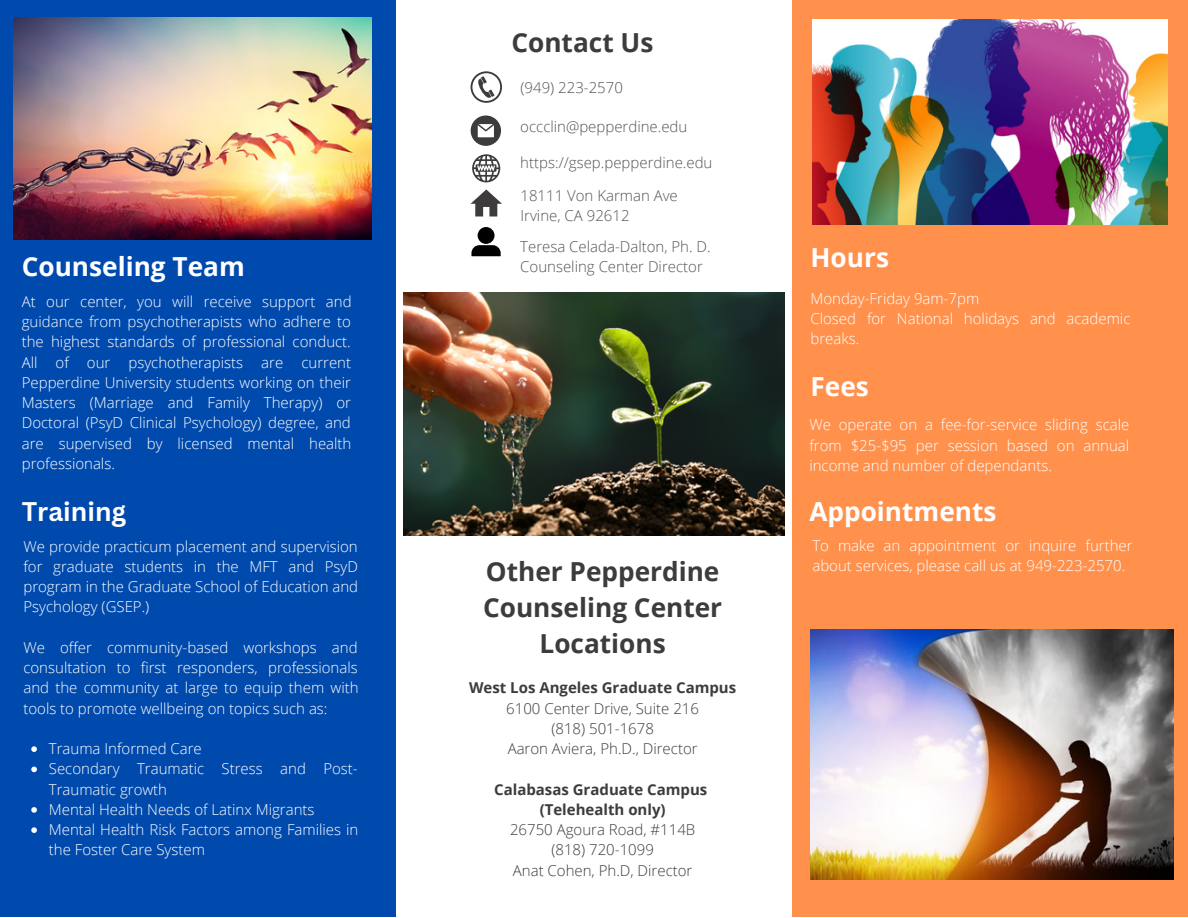
<style>
.page{position:relative;width:1188px;height:918px;background:#fff}
.page>*{position:absolute;margin:0;border:0;box-sizing:border-box;transform-origin:0 0}
.t1{font:700 26.25px/36px "Open Sans";color:#3d3b3b;text-align:center}
.t2{font:700 26.25px "Open Sans";color:#fff}
.t3{font:700 26.25px "Canva Sans";color:#fff}
.t4{font:300 15px/20.2px "Open Sans";color:#fff;text-align:justify}
.t5{font:300 15px/20.2px "Open Sans";color:#545454}
.t6{font:300 15px/20.2px "Open Sans";color:#3d3b3b;text-align:center}
.t7{font:700 15px/20.2px "Open Sans";color:#3d3b3b;text-align:center}
</style>
<div class="page">
<div style="left:0;top:0;width:396px;height:917px;background:#004aad"></div>
<div style="left:792px;top:0;width:396px;height:917px;background:#ff914d"></div>
<img style="left:812px;top:20px;width:356px;height:205px">
<svg style="left:471px;top:71px;width:31px;height:32px"></svg>
<svg style="left:471px;top:116px;width:30px;height:30px"></svg>
<svg style="left:471px;top:189px;width:31px;height:27px"></svg>
<svg style="left:472px;top:154px;width:28px;height:28px"></svg>
<img style="left:14px;top:18px;width:358px;height:222px">
<img style="left:403px;top:293px;width:382px;height:243px">
<svg style="left:471px;top:227px;width:30px;height:29px"></svg>
<img style="left:811px;top:629px;width:363px;height:250px">
<svg style="left:31px;top:746px;width:6px;height:6px"></svg>
<svg style="left:31px;top:767px;width:6px;height:5px"></svg>
<svg style="left:31px;top:807px;width:6px;height:6px"></svg>
<svg style="left:31px;top:827px;width:6px;height:6px"></svg>
<h1 class="t2" style="left:22px;top:248px;width:225px">Counseling Team</h1>
<p class="t4" style="left:22px;top:291px;width:331px">At our center, you will receive support and guidance from psychotherapists who adhere to the highest standards of professional conduct.<br>All of our psychotherapists are current Pepperdine University students working on their Masters (Marriage and Family Therapy) or Doctoral (PsyD Clinical Psychology) degree, and are supervised by licensed mental health professionals.</p>
<h1 class="t3" style="left:22px;top:493px;width:106px">Training</h1>
<p class="t4" style="left:23px;top:536px;width:336px">We provide practicum placement and supervision for graduate students in the MFT and PsyD program in the Graduate School of Education and Psychology (GSEP.)</p>
<p class="t4" style="left:23px;top:637px;width:337px">We offer community-based workshops and consultation to first responders, professionals and the community at large to equip them with tools to promote wellbeing on topics such as:</p>
<p class="t4" style="left:49px;top:738px;width:311px;text-align:left">Trauma Informed Care<br>Secondary Traumatic Stress and Post-<br>Traumatic growth<br>Mental Health Needs of Latinx Migrants<br>Mental Health Risk Factors among Families in the Foster Care System</p>
<h1 class="t1" style="left:511px;top:23px;width:144px">Contact Us</h1>
<p class="t5" style="left:521px;top:78px;width:104px">(949) 223-2570</p>
<p class="t5" style="left:520px;top:116px;width:169px">occclin@pepperdine.edu</p>
<p class="t5" style="left:520px;top:152px;width:194px">https://gsep.pepperdine.edu</p>
<p class="t5" style="left:521px;top:185px;width:159px">18111 Von Karman Ave<br>Irvine, CA 92612</p>
<p class="t5" style="left:520px;top:236px;width:192px">Teresa Celada-Dalton, Ph. D.<br>Counseling Center Director</p>
<h1 class="t2" style="left:811px;top:239px;width:80px">Hours</h1>
<p class="t4" style="left:811px;top:288px;width:321px;text-align:left">Monday-Friday 9am-7pm<br>Closed for National holidays and academic breaks.</p>
<h1 class="t2" style="left:811px;top:368px;width:60px">Fees</h1>
<p class="t4" style="left:809px;top:414px;width:321px">We operate on a fee-for-service sliding scale from $25-$95 per session based on annual income and number of dependants.</p>
<h1 class="t2" style="left:809px;top:493px;width:189px">Appointments</h1>
<p class="t4" style="left:812px;top:535px;width:322px">To make an appointment or inquire further</p>
<h1 class="t1" style="left:486px;top:553px;width:235px">Other Pepperdine</h1>
<p class="t4" style="left:812px;top:555px;width:314px">about services, please call us at 949-223-2570.</p>
<h1 class="t1" style="left:483px;top:589px;width:241px">Counseling Center<br>Locations</h1>
<p class="t7" style="left:469px;top:678px;width:269px">West Los Angeles Graduate Campus</p>
<p class="t6" style="left:506px;top:698px;width:194px">6100 Center Drive, Suite 216 (818) 501-1678<br>Aaron Aviera, Ph.D., Director</p>
<p class="t7" style="left:494px;top:779px;width:215px">Calabasas Graduate Campus (Telehealth only)</p>
<p class="t6" style="left:510px;top:819px;width:187px">26750 Agoura Road, #114B (818) 720-1099<br>Anat Cohen, Ph.D, Director</p>
</div>
